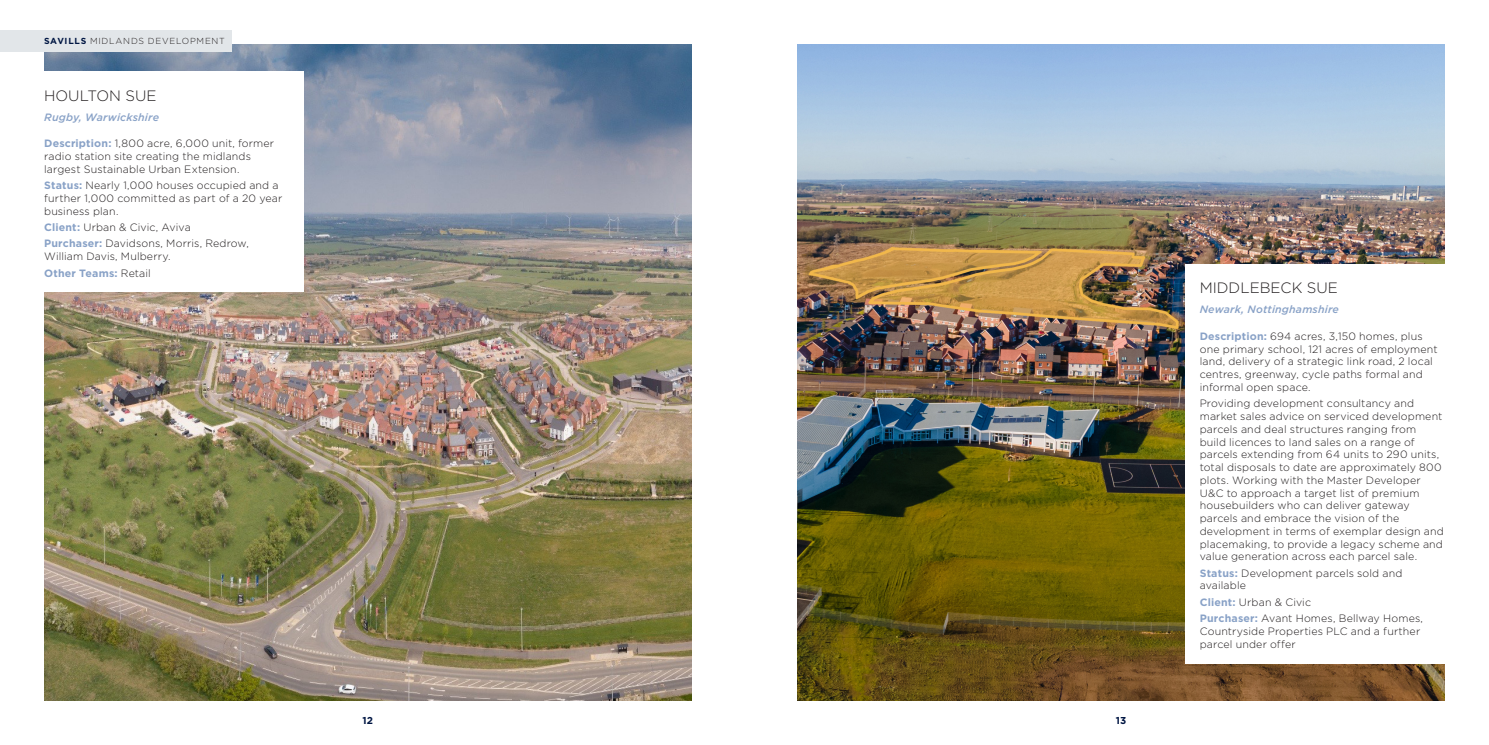
<style>
.page{position:relative;width:1489px;height:745px;background:#fff}
.page>*{position:absolute;margin:0;border:0;box-sizing:border-box;transform-origin:0 0}
.Case_Study_Headings{font:300 15px "Gotham";color:#231f20}
.H4_-_Subheading_2__B{font:300 10.62px/12.8px "Gotham";letter-spacing:.015em;color:#231f20}
.H4_-_Subheading_2__B-2{font:italic 500 10.62px "Gotham";letter-spacing:.015em;color:#89a2c7}
.H4_-_Subheading_2__B-3{font:700 10.62px "Gotham";letter-spacing:.02em;color:#89a2c7}
.t1{font:700 10px "Gotham";color:#001643}
.Header_Tag_text{font:300 8.75px "Gotham";letter-spacing:.09em;color:#231f20}
.s1{font-weight:700;color:#001643}
.s2{font-weight:700;color:#89a2c7}
.s3{font-weight:300;color:#231f20}
</style>
<div class="page">
<img style="left:44px;top:44px;width:647px;height:656px">
<img style="left:797px;top:44px;width:647px;height:656px">
<div style="left:30px;top:72px;width:273px;height:220px;background:#fff"></div>
<div style="left:1185px;top:264px;width:273px;height:399px;background:#fff"></div>
<div style="left:0;top:30px;width:232px;height:21px;background:#e2e6e9"></div>
<p class="Header_Tag_text" style="left:44px;top:36px;width:182px"><span class="s1">SAVILLS</span> MIDLANDS DEVELOPMENT</p>
<p class="Case_Study_Headings" style="left:44px;top:87px;width:114px">HOULTON SUE</p>
<p class="H4_-_Subheading_2__B-2" style="left:44px;top:110px;width:116px">Rugby, Warwickshire</p>
<p class="H4_-_Subheading_2__B" style="left:44px;top:137px;width:231px"><span class="s2">Description:</span> 1,800 acre, 6,000 unit, former radio station site creating the midlands largest Sustainable Urban Extension.</p>
<p class="H4_-_Subheading_2__B" style="left:44px;top:179px;width:240px"><span class="s2">Status:</span> Nearly 1,000 houses occupied and a further 1,000 committed as part of a 20 year business plan.</p>
<p class="H4_-_Subheading_2__B" style="left:44px;top:221px;width:148px"><span class="s2">Client:</span> Urban &amp; Civic, Aviva</p>
<p class="H4_-_Subheading_2__B" style="left:44px;top:237px;width:206px"><span class="s2">Purchaser:</span> Davidsons, Morris, Redrow,<br>William Davis, Mulberry.</p>
<p class="H4_-_Subheading_2__B-3" style="left:44px;top:266px;width:108px">Other Teams: <span class="s3">Retail</span></p>
<p class="t1" style="left:362px;top:714px;width:12px">12</p>
<p class="t1" style="left:1115px;top:714px;width:12px">13</p>
<p class="Case_Study_Headings" style="left:1199px;top:279px;width:140px">MIDDLEBECK SUE</p>
<p class="H4_-_Subheading_2__B-2" style="left:1199px;top:302px;width:141px">Newark, Nottinghamshire</p>
<p class="H4_-_Subheading_2__B" style="left:1199px;top:329px;width:239px"><span class="s2">Description:</span> 694 acres, 3,150 homes, plus one primary school, 121 acres of employment land, delivery of a strategic link road, 2 local centres, greenway, cycle paths formal and informal open space.</p>
<p class="H4_-_Subheading_2__B" style="left:1199px;top:396px;width:246px">Providing development consultancy and market sales advice on serviced development parcels and deal structures ranging from build licences to land sales on a range of parcels extending from 64 units to 290 units, total disposals to date are approximately 800 plots. Working with the Master Developer U&amp;C to approach a target list of premium housebuilders who can deliver gateway parcels and embrace the vision of the development in terms of exemplar design and placemaking, to provide a legacy scheme and value generation across each parcel sale.</p>
<p class="H4_-_Subheading_2__B" style="left:1199px;top:566px;width:204px"><span class="s2">Status:</span> Development parcels sold and available</p>
<p class="H4_-_Subheading_2__B" style="left:1199px;top:595px;width:113px"><span class="s2">Client:</span> Urban &amp; Civic</p>
<p class="H4_-_Subheading_2__B" style="left:1199px;top:611px;width:225px"><span class="s2">Purchaser:</span> Avant Homes, Bellway Homes,<br>Countryside Properties PLC and a further parcel under offer</p>
</div>
